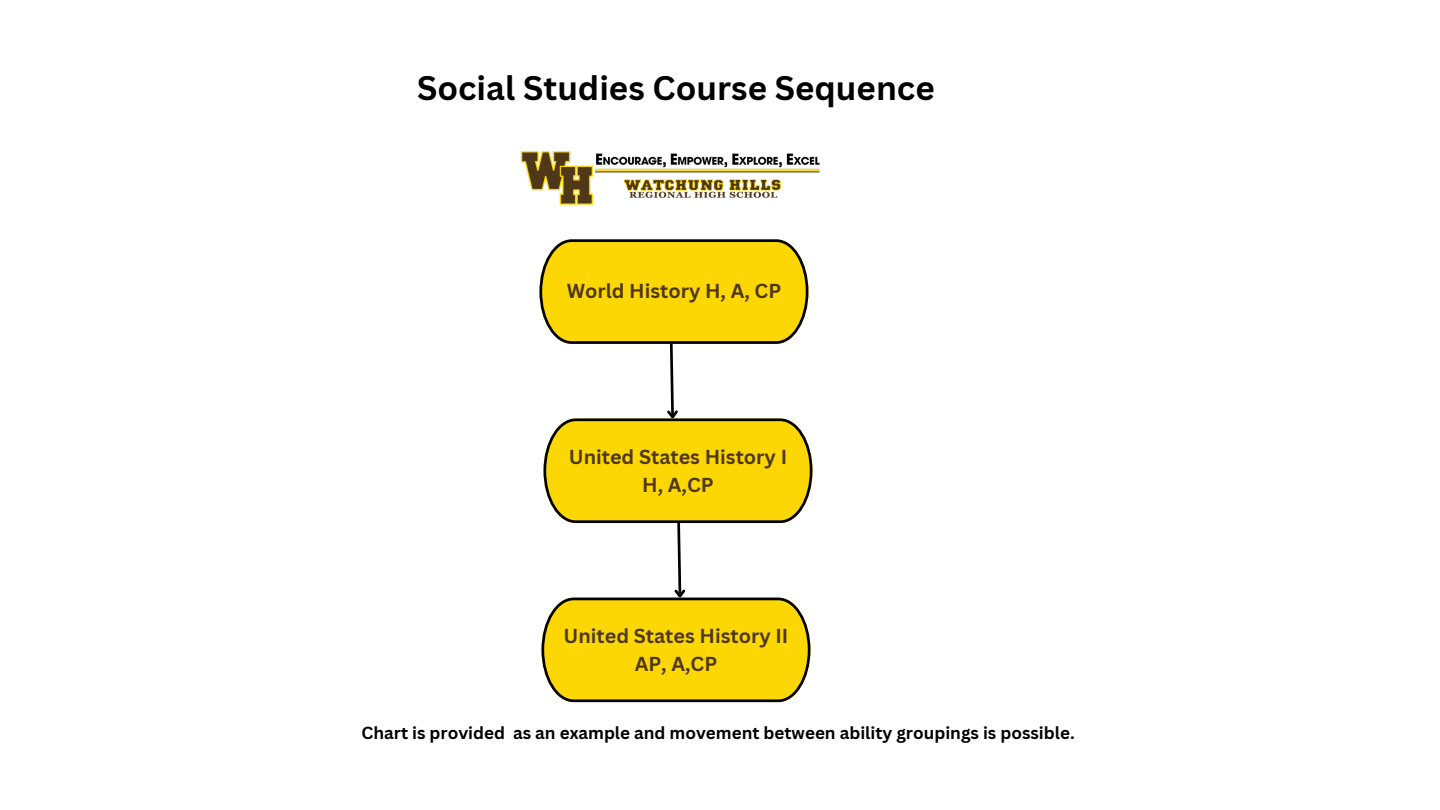
<style>
.page{position:relative;width:1440px;height:810px;background:#fff}
.page>*{position:absolute;margin:0;border:0;box-sizing:border-box;transform-origin:0 0}
.t1{font:700 33.1px "Canva Sans";color:#000}
.t2{font:700 19.7px/27.5px "Canva Sans";color:#4f3818;text-align:center}
.t3{font:700 17px "Canva Sans";color:#000}
</style>
<div class="page">
<img style="left:520px;top:151px;width:300px;height:54px">
<svg style="left:539px;top:239px;width:273px;height:463px"></svg>
<p class="t1" style="left:417px;top:64px;width:519px">Social Studies Course Sequence</p>
<p class="t2" style="left:567px;top:277px;width:216px">World History H, A, CP</p>
<p class="t2" style="left:569px;top:443px;width:220px">United States History I<br>H, A,CP</p>
<p class="t2" style="left:564px;top:622px;width:226px">United States History II<br>AP, A,CP</p>
<h1 class="t3" style="left:362px;top:721px;width:715px">Chart is provided as an example and movement between ability groupings is possible.</h1>
</div>
